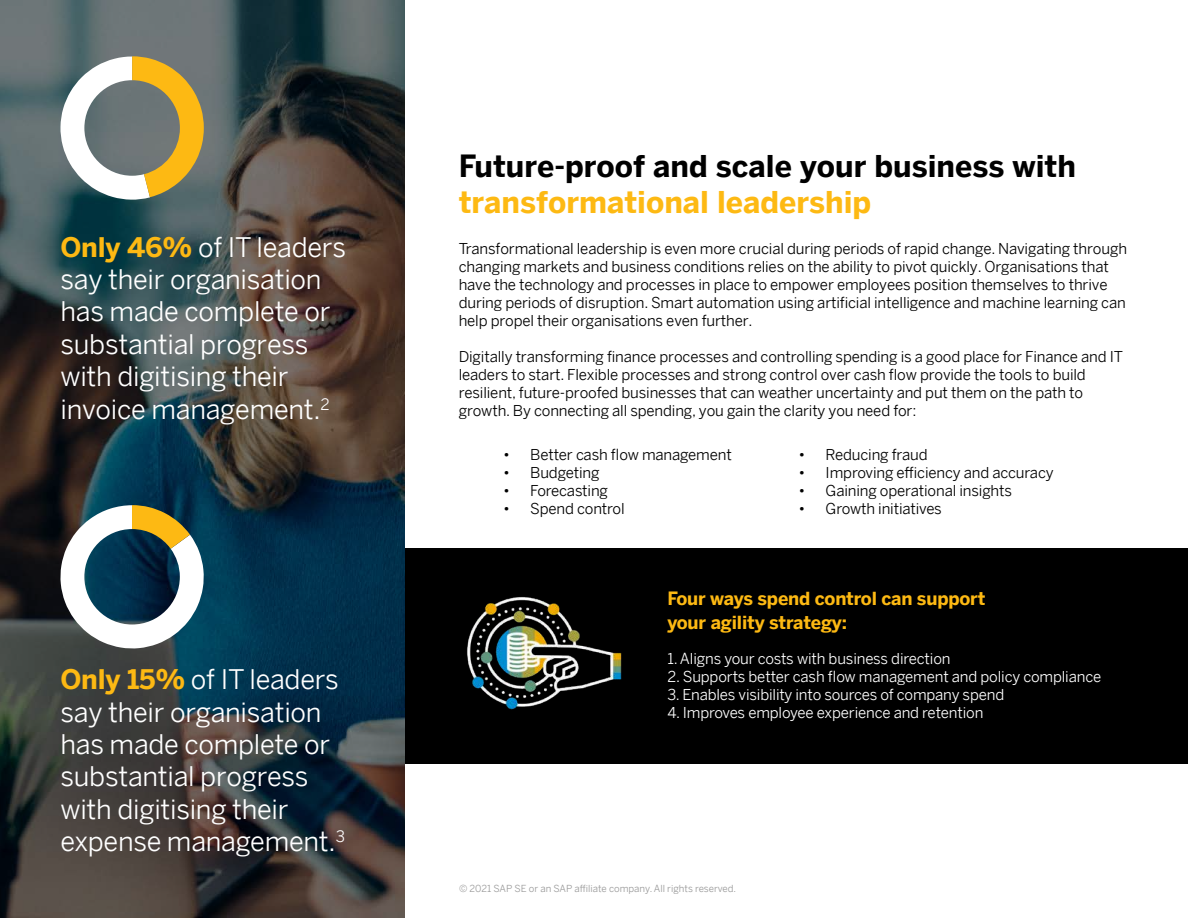
<style>
.page{position:relative;width:1188px;height:918px;background:#fff}
.page>*{position:absolute;margin:0;border:0;box-sizing:border-box;transform-origin:0 0}
.t1{font:700 30px "Benton Sans";color:#000}
.t2{font:700 30px "Benton Sans";color:#fdb913}
.t3{font:27px/32.4px "Benton Sans";letter-spacing:-.01em;color:#fff}
.t4{font:700 18px/24px "Benton Sans";letter-spacing:-.01em;color:#fdb913}
.t5{font:15px/18px "Benton Sans";letter-spacing:-.01em;color:#000}
.t6{font:15px "Benton Sans";letter-spacing:-.01em;color:#fff}
.t7{font:9.75px "Benton Sans";color:#999}
.s1{font-weight:700;color:#fdb913}
</style>
<div class="page">
<div style="left:405px;top:548px;width:783px;height:216px;background:#000"></div>
<svg style="left:0;top:0;width:405px;height:918px;background:#363f42"></svg>
<svg style="left:60px;top:56px;width:144px;height:144px"></svg>
<img style="left:467px;top:597px;width:155px;height:113px">
<svg style="left:60px;top:505px;width:144px;height:144px"></svg>
<h2 class="t3" style="left:60px;top:229px;width:287px"><span class="s1">Only 46%</span> of IT leaders say their organisation has made complete or substantial progress with digitising their invoice management.<sup>2</sup></h2>
<h2 class="t3" style="left:60px;top:662px;width:286px"><span class="s1">Only 15%</span> of IT leaders say their organisation has made complete or substantial progress with digitising their expense management.<sup>3</sup></h2>
<h1 class="t1" style="left:459px;top:144px;width:619px">Future-proof and scale your business with</h1>
<h1 class="t2" style="left:459px;top:180px;width:414px">transformational leadership</h1>
<p class="t5" style="left:459px;top:239px;width:670px">Transformational leadership is even more crucial during periods of rapid change. Navigating through changing markets and business conditions relies on the ability to pivot quickly. Organisations that have the technology and processes in place to empower employees position themselves to thrive during periods of disruption. Smart automation using artificial intelligence and machine learning can help propel their organisations even further.</p>
<p class="t5" style="left:459px;top:347px;width:666px">Digitally transforming finance processes and controlling spending is a good place for Finance and IT leaders to start. Flexible processes and strong control over cash flow provide the tools to build resilient, future-proofed businesses that can weather uncertainty and put them on the path to growth. By connecting all spending, you gain the clarity you need for:</p>
<p class="t5" style="left:503px;top:445px;width:230px">• Better cash flow management</p>
<p class="t5" style="left:503px;top:463px;width:98px">• Budgeting</p>
<p class="t5" style="left:503px;top:481px;width:106px">• Forecasting</p>
<p class="t5" style="left:503px;top:499px;width:123px">• Spend control</p>
<p class="t5" style="left:799px;top:445px;width:130px">• Reducing fraud</p>
<p class="t5" style="left:799px;top:463px;width:256px">• Improving efficiency and accuracy</p>
<p class="t5" style="left:799px;top:481px;width:215px">• Gaining operational insights</p>
<p class="t5" style="left:799px;top:499px;width:145px">• Growth initiatives</p>
<p class="t4" style="left:667px;top:586px;width:319px">Four ways spend control can support your agility strategy:</p>
<p class="t6" style="left:667px;top:648px;width:285px">1. Aligns your costs with business direction</p>
<p class="t6" style="left:667px;top:666px;width:435px">2. Supports better cash flow management and policy compliance</p>
<p class="t6" style="left:667px;top:684px;width:338px">3. Enables visibility into sources of company spend</p>
<p class="t6" style="left:667px;top:702px;width:318px">4. Improves employee experience and retention</p>
<p class="t7" style="left:459px;top:881px;width:279px">© 2021 SAP SE or an SAP affiliate company. All rights reserved.</p>
</div>
